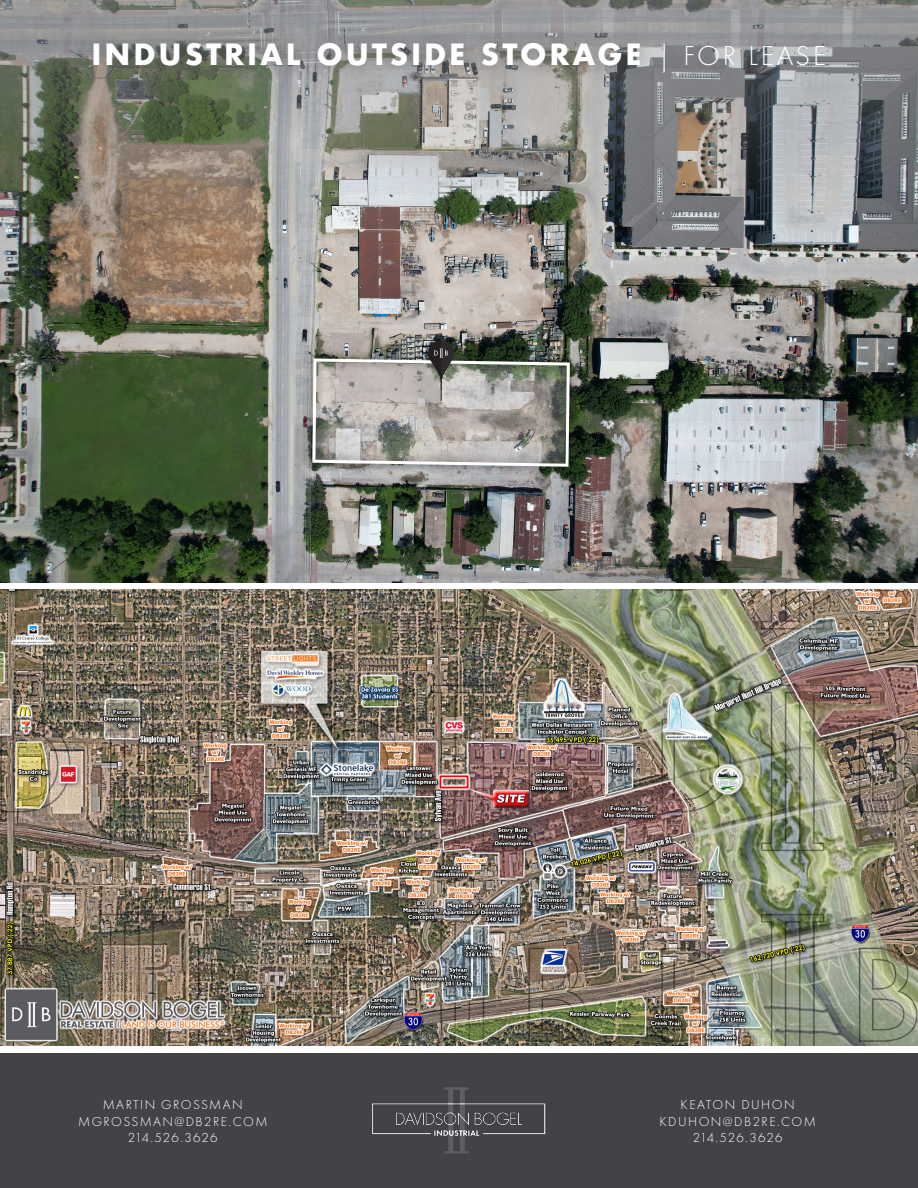
<style>
.page{position:relative;width:918px;height:1188px;background:#fff}
.page>*{position:absolute;margin:0;border:0;box-sizing:border-box;transform-origin:0 0}
.t1{font:700 28.5px "Futura";letter-spacing:.1em;color:#fff}
.t2{font:300 13.5px "Futura PT";letter-spacing:.105em;color:#fff}
.t3{font:300 13.5px "Futura PT";letter-spacing:.065em;color:#fff}
.s1{font-family:"Futura PT";font-weight:300}
</style>
<div class="page">
<img style="left:0;top:245px;width:918px;height:337px">
<div style="left:0;top:1053px;width:918px;height:135px;background:#414347"></div>
<img style="left:0;top:0;width:918px;height:245px">
<img style="left:0;top:589px;width:918px;height:457px">
<img style="left:372px;top:1087px;width:174px;height:66px">
<div style="left:77px;top:27px;width:763px;height:59px;background:#231f20;opacity:.38"></div>
<div style="left:303px;top:349px;width:277px;height:127px;background:#231f20;opacity:.75"></div>
<svg style="left:311px;top:340px;width:260px;height:128px;background:#9d9c96"></svg>
<p class="t1" style="left:92px;top:34px;width:736px">INDUSTRIAL OUTSIDE STORAGE <span class="s1">| FOR LEASE</span></p>
<p class="t2" style="left:103px;top:1097px;width:141px">MARTIN GROSSMAN</p>
<p class="t2" style="left:78px;top:1113px;width:191px">MGROSSMAN@DB2RE.COM</p>
<p class="t3" style="left:128px;top:1130px;width:91px">214.526.3626</p>
<p class="t2" style="left:681px;top:1097px;width:116px">KEATON DUHON</p>
<p class="t2" style="left:659px;top:1113px;width:158px">KDUHON@DB2RE.COM</p>
<p class="t3" style="left:693px;top:1130px;width:91px">214.526.3626</p>
</div>
